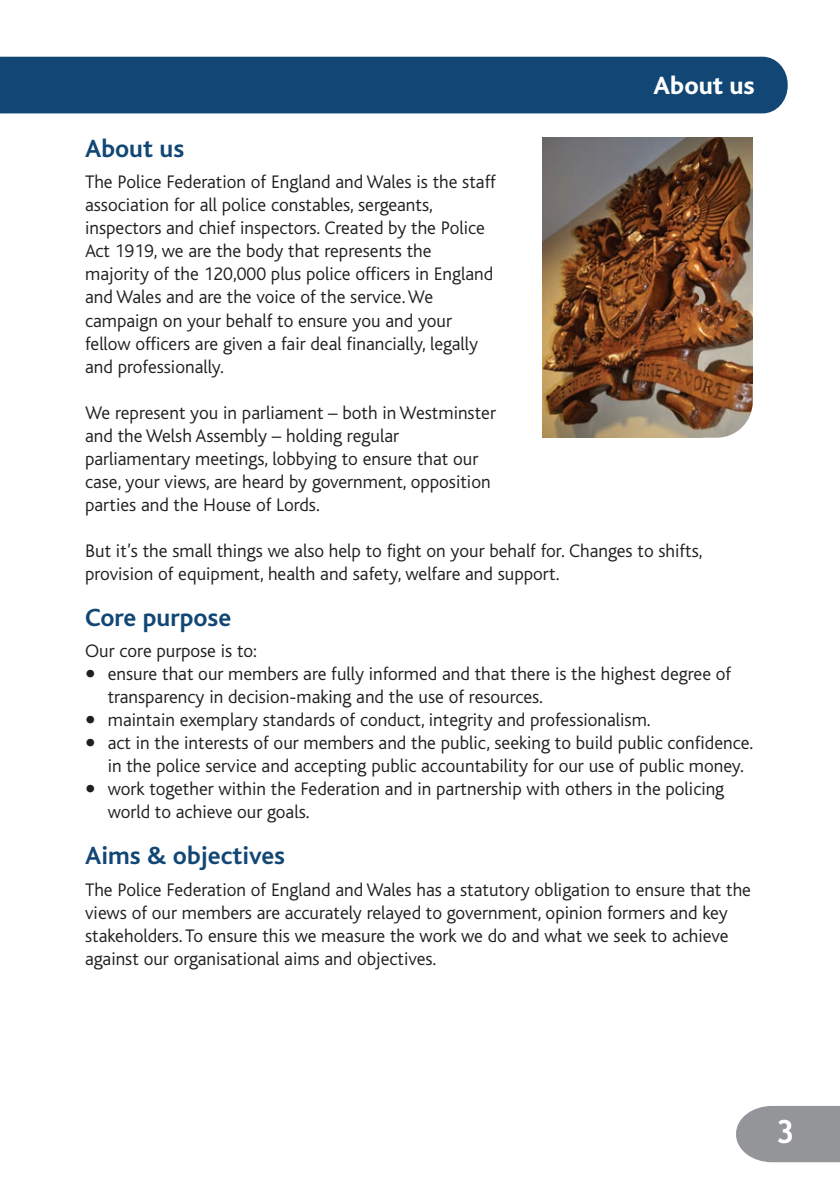
<style>
.page{position:relative;width:840px;height:1191px;background:#fff}
.page>*{position:absolute;margin:0;border:0;box-sizing:border-box;transform-origin:0 0}
.t1{font:700 32px "Trebuchet MS";color:#fff}
.t2{font:700 26px "Bliss";color:#124775}
.t3{font:800 26px "Bliss";color:#fff}
.t4{font:300 19px/23px "Bliss";color:#231f20}
</style>
<div class="page">
<div style="left:1px;top:57px;width:786px;height:56px;background:#124775"></div>
<svg style="left:736px;top:1106px;width:103px;height:56px;background:#9a9c9f"></svg>
<svg style="left:0;top:57px;width:1px;height:56px"></svg>
<img style="left:542px;top:138px;width:210px;height:300px">
<h2 class="t3" style="left:653px;top:77px;width:103px">About us</h2>
<h2 class="t2" style="left:85px;top:140px;width:100px">About us</h2>
<p class="t4" style="left:85px;top:172px;width:412px">The Police Federation of England and Wales is the staff association for all police constables, sergeants, inspectors and chief inspectors. Created by the Police Act 1919, we are the body that represents the majority of the 120,000 plus police officers in England and Wales and are the voice of the service. We campaign on your behalf to ensure you and your fellow officers are given a fair deal financially, legally and professionally.</p>
<p class="t4" style="left:85px;top:403px;width:412px">We represent you in parliament – both in Westminster and the Welsh Assembly – holding regular parliamentary meetings, lobbying to ensure that our case, your views, are heard by government, opposition parties and the House of Lords.</p>
<p class="t4" style="left:85px;top:541px;width:618px">But it’s the small things we also help to fight on your behalf for. Changes to shifts, provision of equipment, health and safety, welfare and support.</p>
<h2 class="t2" style="left:85px;top:608px;width:148px">Core purpose</h2>
<p class="t4" style="left:108px;top:641px;width:646px;text-indent:-23px">Our core purpose is to:<br>ensure that our members are fully informed and that there is the highest degree of transparency in decision-making and the use of resources.<br>maintain exemplary standards of conduct, integrity and professionalism.<br>act in the interests of our members and the public, seeking to build public confidence. in the police service and accepting public accountability for our use of public money. work together within the Federation and in partnership with others in the policing world to achieve our goals.</p>
<h2 class="t2" style="left:85px;top:847px;width:201px">Aims &amp; objectives</h2>
<p class="t4" style="left:85px;top:879px;width:667px">The Police Federation of England and Wales has a statutory obligation to ensure that the views of our members are accurately relayed to government, opinion formers and key stakeholders. To ensure this we measure the work we do and what we seek to achieve against our organisational aims and objectives.</p>
<h1 class="t1" style="left:775px;top:1112px;width:20px">3</h1>
</div>
